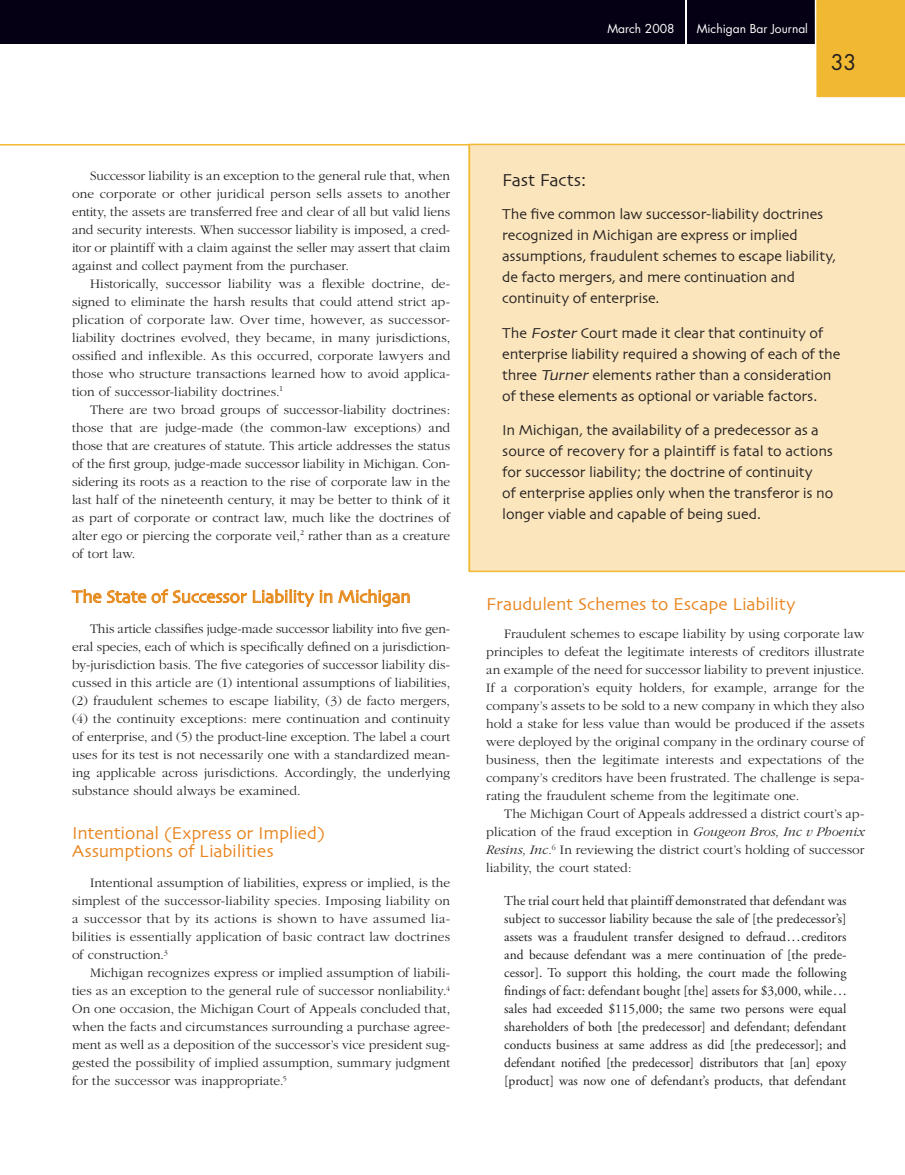
<style>
.page{position:relative;width:905px;height:1175px;background:#fff}
.page>*{position:absolute;margin:0;border:0;box-sizing:border-box;transform-origin:0 0}
.t1{font:21px "Futura";color:#231f20}
.t2{font:18px/18px "Skia";letter-spacing:-.01em;color:#e9841d}
.t3{font:18px "Skia";letter-spacing:-.015em;color:#e38d1a}
.t4{font:18px "Skia";letter-spacing:-.01em;color:#231f20}
.t5{font:15px/21px "Skia";letter-spacing:-.015em;color:#231f20}
.t6{font:300 13.5px/18px "Garamond";letter-spacing:.005em;color:#231f20;text-align:justify}
.t7{font:13.5px/18px "Adobe Garamond";color:#231f20;text-align:justify}
.t8{font:12px "Futura";color:#fff}
.s1{font-style:italic}
</style>
<div class="page">
<div style="left:0;top:0;width:904px;height:44px;background:#050013"></div>
<div style="left:814px;top:0;width:90px;height:98px;background:#f1b831"></div>
<hr style="left:685px;top:0;width:1px;height:44px;background:#fff">
<svg style="left:72px;top:589px;width:175px;height:15px"></svg>
<svg style="left:253px;top:589px;width:61px;height:18px"></svg>
<svg style="left:320px;top:590px;width:12px;height:13px"></svg>
<svg style="left:338px;top:589px;width:72px;height:18px"></svg>
<div style="left:468px;top:144px;width:436px;height:428px;background:#fae5bc"></div>
<svg style="left:0;top:144px;width:470px;height:427px"></svg>
<p class="t8" style="left:607px;top:21px;width:69px">March 2008</p>
<p class="t8" style="left:696px;top:21px;width:113px">Michigan Bar Journal</p>
<h1 class="t1" style="left:830px;top:48px;width:27px">33</h1>
<p class="t6" style="left:72px;top:167px;width:379px;text-indent:18px">Successor liability is an exception to the general rule that, when one corporate or other juridical person sells assets to another entity, the assets are transferred free and clear of all but valid liens and security interests. When successor liability is imposed, a cred&shy;itor or plaintiff with a claim against the seller may assert that claim against and collect payment from the purchaser.</p>
<p class="t6" style="left:72px;top:275px;width:380px;text-indent:18px">Historically, successor liability was a flexible doctrine, de&shy;signed to eliminate the harsh results that could attend strict ap&shy;plication of corporate law. Over time, however, as successor&shy;liability doctrines evolved, they became, in many jurisdictions, ossified and inflexible. As this occurred, corporate lawyers and those who structure transactions learned how to avoid applica&shy;tion of successor-liability doctrines.<sup>1</sup></p>
<p class="t6" style="left:72px;top:401px;width:380px;text-indent:18px">There are two broad groups of successor-liability doctrines: those that are judge-made (the common-law exceptions) and those that are creatures of statute. This article addresses the status of the first group, judge-made successor liability in Michigan. Con&shy;sidering its roots as a reaction to the rise of corporate law in the last half of the nineteenth century, it may be better to think of it as part of corporate or contract law, much like the doctrines of alter ego or piercing the corporate veil,<sup>2</sup> rather than as a creature of tort law.</p>
<h2 class="t3" style="left:72px;top:586px;width:340px">The State of Successor Liability in Michigan</h2>
<p class="t6" style="left:72px;top:619px;width:380px;text-indent:18px">This article classifies judge-made successor liability into five gen&shy;eral species, each of which is specifically defined on a jurisdiction&shy;by-jurisdiction basis. The five categories of successor liability dis&shy;cussed in this article are (1) intentional assumptions of liabilities, (2) fraudulent schemes to escape liability, (3) de facto mergers, (4) the continuity exceptions: mere continuation and continuity of enterprise, and (5) the product-line exception. The label a court uses for its test is not necessarily one with a standardized mean&shy;ing applicable across jurisdictions. Accordingly, the underlying substance should always be examined.</p>
<h2 class="t2" style="left:72px;top:825px;width:254px">Intentional (Express or Implied)<br>Assumptions of Liabilities</h2>
<p class="t6" style="left:72px;top:874px;width:379px;text-indent:18px">Intentional assumption of liabilities, express or implied, is the simplest of the successor-liability species. Imposing liability on a successor that by its actions is shown to have assumed lia&shy;bilities is essentially application of basic contract law doctrines of construction.<sup>3</sup></p>
<p class="t6" style="left:72px;top:964px;width:379px;text-indent:18px">Michigan recognizes express or implied assumption of liabili&shy;ties as an exception to the general rule of successor nonliability.<sup>4<br></sup>On one occasion, the Michigan Court of Appeals concluded that, when the facts and circumstances surrounding a purchase agree&shy;ment as well as a deposition of the successor’s vice president sug&shy;gested the possibility of implied assumption, summary judgment for the successor was inappropriate.<sup>5</sup></p>
<h2 class="t4" style="left:502px;top:169px;width:86px">Fast Facts:</h2>
<p class="t5" style="left:502px;top:205px;width:335px">The five common law successor-liability doctrines recognized in Michigan are express or implied assumptions, fraudulent schemes to escape liability, de facto mergers, and mere continuation and continuity of enterprise.</p>
<p class="t5" style="left:502px;top:323px;width:339px">The <span class="s1">Foster</span>Court made it clear that continuity of enterprise liability required a showing of each of the three <span class="s1">Turner</span>elements rather than a consideration of these elements as optional or variable factors.</p>
<p class="t5" style="left:502px;top:421px;width:332px">In Michigan, the availability of a predecessor as a source of recovery for a plaintiff is fatal to actions for successor liability; the doctrine of continuity<br>of enterprise applies only when the transferor is no longer viable and capable of being sued.</p>
<h2 class="t2" style="left:486px;top:596px;width:311px">Fraudulent Schemes to Escape Liability</h2>
<p class="t6" style="left:486px;top:625px;width:379px;text-indent:18px">Fraudulent schemes to escape liability by using corporate law principles to defeat the legitimate interests of creditors illustrate an example of the need for successor liability to prevent injustice.<br>If a corporation’s equity holders, for example, arrange for the company’s assets to be sold to a new company in which they also hold a stake for less value than would be produced if the assets were deployed by the original company in the ordinary course of business, then the legitimate interests and expectations of the company’s creditors have been frustrated. The challenge is sepa&shy;rating the fraudulent scheme from the legitimate one.</p>
<p class="t6" style="left:486px;top:805px;width:379px;text-indent:18px">The Michigan Court of Appeals addressed a district court’s ap&shy;plication of the fraud exception in <span class="s1">Gougeon Bros, Inc v Phoenix Resins, Inc.</span><sup>6</sup> In reviewing the district court’s holding of successor liability, the court stated:</p>
<p class="t7" style="left:504px;top:892px;width:344px">The trial court held that plaintiff demonstrated that defendant was subject to successor liability because the sale of [the prede cessor’s] assets was a fraudulent transfer designed to defraud...creditors and because defendant was a mere continuation of [the prede&shy;cessor]. To support this holding, the court made the following findings of fact: defendant bought [the] assets for $3,000, while... sales had exceeded $115,000; the same two persons were equal shareholders of both [the predecessor] and defendant; defendant conducts business at same address as did [the predecessor]; and defendant notified [the predecessor] distributors that [an] epoxy [product] was now one of defendant’s products, that defendant</p>
</div>
